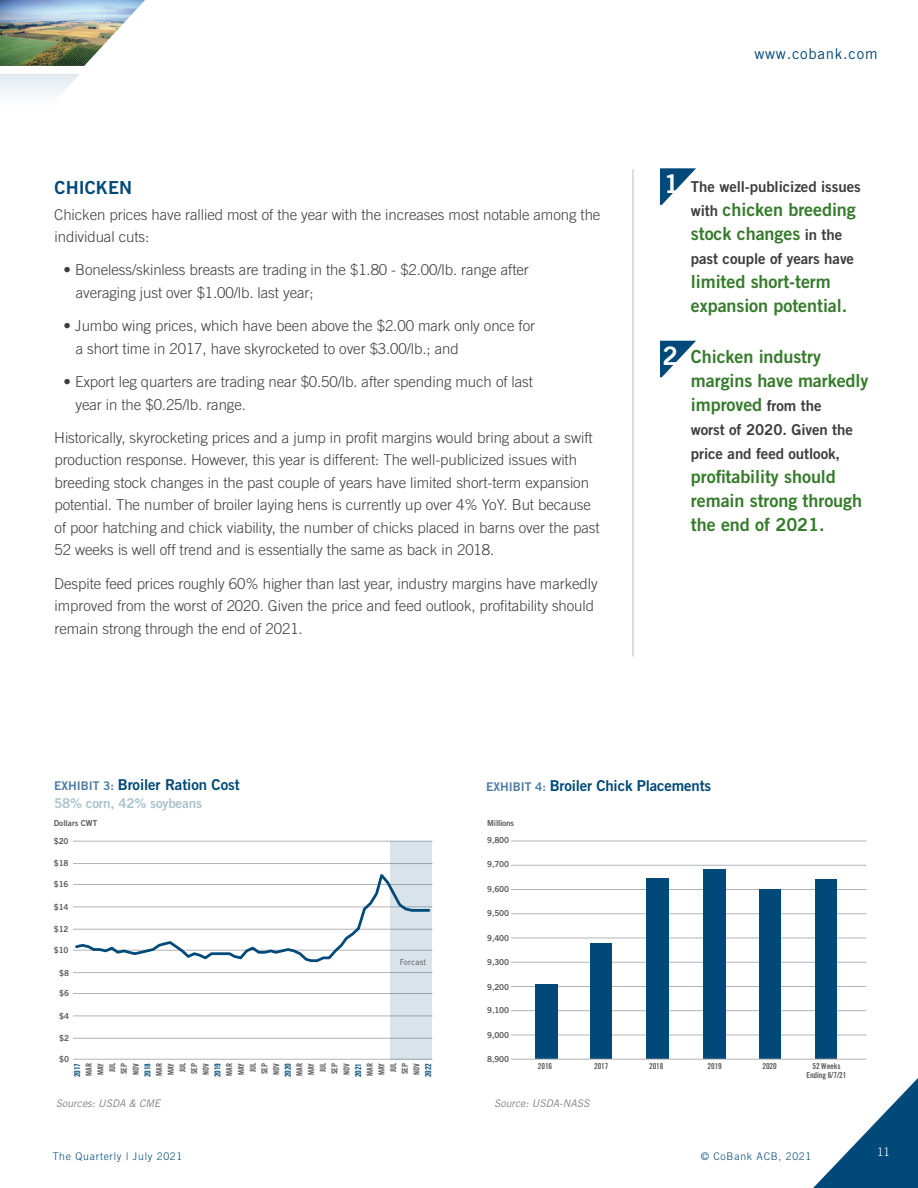
<style>
.page{position:relative;width:918px;height:1188px;background:#fff}
.page>*{position:absolute;margin:0;border:0;box-sizing:border-box;transform-origin:0 0}
.t1{font:25.5px "Trade Gothic Bold Two";color:#fff}
.t2{font:18px/24px "Trade Gothic Bold Two";letter-spacing:-.005em;color:#357b2b}
.t3{font:18px "Trade Gothic Bold Two";letter-spacing:.005em;color:#004978}
.t4{font:300 15px/22.5px "Trade Gothic";letter-spacing:-.005em;color:#3e3d3e}
.t5{font:15px/24px "Trade Gothic Bold Two";letter-spacing:-.005em;color:#3e3d3e}
.t6{font:15px "Trade Gothic Bold Two";letter-spacing:-.01em;color:#004978}
.t7{font:15px "Trade Gothic";letter-spacing:.05em;color:#004978}
.t8{font:13.5px "Trade Gothic Bold Two";letter-spacing:-.015em;color:#acc3cf}
.t9{font:300 11.7px "Trade Gothic";color:#fff}
.t10{font:300 10.5px "Trade Gothic";letter-spacing:.07em;color:#004978}
.t11{font:italic 10.5px "Trade Gothic";color:#808285}
.t12{font:8.25px/11.7px "Trade Gothic Bold Cond Twenty";color:#595959;text-align:justify}
.t13{font:8.25px "Trade Gothic Bold Two";letter-spacing:-.025em;color:#595959}
.t14{font:8.25px "Trade Gothic Bold Cond Twenty";color:#004978}
.t15{font:8.25px "Trade Gothic Bold Two";color:#595959}
.t16{font:8.25px "Trade Gothic";letter-spacing:.025em;color:#595959}
.s1{font-size:15px;color:#3e3d3e}
.s2{font-size:12px;color:#4f7da4}
</style>
<div class="page">
<svg style="left:813px;top:1078px;width:105px;height:110px"></svg>
<img style="left:0;top:0;width:145px;height:66px">
<hr style="left:73px;top:1038px;width:359px;height:1px;background:#b2b3b7">
<hr style="left:73px;top:1016px;width:359px;height:1px;background:#b2b3b7">
<hr style="left:73px;top:993px;width:359px;height:1px;background:#b2b3b7">
<hr style="left:73px;top:972px;width:359px;height:1px;background:#b2b3b7">
<hr style="left:73px;top:863px;width:359px;height:1px;background:#b2b3b7">
<hr style="left:73px;top:841px;width:359px;height:1px;background:#b2b3b7">
<hr style="left:73px;top:1059px;width:359px;height:1px;background:#b2b3b7">
<svg style="left:73px;top:870px;width:318px;height:93px"></svg>
<svg style="left:391px;top:842px;width:41px;height:217px;background:#d2dde5"></svg>
<hr style="left:511px;top:1035px;width:355px;height:1px;background:#b2b3b7">
<hr style="left:511px;top:1010px;width:355px;height:1px;background:#b2b3b7">
<hr style="left:511px;top:986px;width:355px;height:1px;background:#b2b3b7">
<hr style="left:511px;top:962px;width:355px;height:1px;background:#b2b3b7">
<hr style="left:511px;top:938px;width:355px;height:1px;background:#b2b3b7">
<hr style="left:511px;top:913px;width:355px;height:1px;background:#b2b3b7">
<hr style="left:511px;top:889px;width:355px;height:1px;background:#b2b3b7">
<hr style="left:511px;top:865px;width:355px;height:1px;background:#b2b3b7">
<hr style="left:511px;top:841px;width:355px;height:1px;background:#b2b3b7">
<div style="left:759px;top:889px;width:22px;height:170px;background:#004978"></div>
<div style="left:815px;top:879px;width:22px;height:180px;background:#004978"></div>
<div style="left:703px;top:869px;width:22px;height:190px;background:#004978"></div>
<div style="left:646px;top:878px;width:22px;height:181px;background:#004978"></div>
<div style="left:590px;top:943px;width:22px;height:116px;background:#004978"></div>
<div style="left:535px;top:984px;width:23px;height:75px;background:#004978"></div>
<hr style="left:511px;top:1059px;width:355px;height:1px;background:#b2b3b7">
<svg style="left:660px;top:168px;width:36px;height:37px"></svg>
<svg style="left:660px;top:341px;width:36px;height:36px"></svg>
<hr style="left:633px;top:169px;width:1px;height:488px;background:#abc3d0">
<p class="t3" style="left:55px;top:176px;width:79px">CHICKEN</p>
<p class="t4" style="left:54px;top:203px;width:548px">Chicken prices have rallied most of the year with the increases most notable among the individual cuts:</p>
<p class="t4" style="left:76px;top:259px;width:455px;text-indent:-12px">• Boneless/skinless breasts are trading in the $1.80 - $2.00/lb. range after averaging just over $1.00/lb. last year;</p>
<p class="t4" style="left:76px;top:314px;width:461px;text-indent:-12px">• Jumbo wing prices, which have been above the $2.00 mark only once for a short time in 2017, have skyrocketed to over $3.00/lb.; and</p>
<p class="t4" style="left:75px;top:370px;width:459px;text-indent:-12px">• Export leg quarters are trading near $0.50/lb. after spending much of last year in the $0.25/lb. range.</p>
<p class="t4" style="left:54px;top:426px;width:547px">Historically, skyrocketing prices and a jump in profit margins would bring about a swift production response. However, this year is different: The well-publicized issues with breeding stock changes in the past couple of years have limited short-term expansion potential. The number of broiler laying hens is currently up over 4% YoY. But because of poor hatching and chick viability, the number of chicks placed in barns over the past 52 weeks is well off trend and is essentially the same as back in 2018.</p>
<p class="t4" style="left:54px;top:572px;width:545px">Despite feed prices roughly 60% higher than last year, industry margins have markedly improved from the worst of 2020. Given the price and feed outlook, profitability should remain strong through the end of 2021.</p>
<p class="t7" style="left:754px;top:45px;width:125px">www.cobank.com</p>
<h1 class="t1" style="left:664px;top:168px;width:17px">1</h1>
<h1 class="t1" style="left:663px;top:340px;width:17px">2</h1>
<p class="t5" style="left:691px;top:174px;width:171px">The well-publicized issues</p>
<p class="t2" style="left:691px;top:197px;width:166px"><span class="s1">with</span> chicken breeding stock changes <span class="s1">in the</span></p>
<p class="t5" style="left:691px;top:246px;width:165px">past couple of years have</p>
<p class="t2" style="left:691px;top:269px;width:158px">limited short-term expansion potential.</p>
<p class="t2" style="left:691px;top:344px;width:179px">Chicken industry margins have markedly improved <span class="s1">from the</span></p>
<p class="t5" style="left:691px;top:417px;width:163px">worst of 2020. Given the price and feed outlook,</p>
<p class="t2" style="left:691px;top:464px;width:173px">profitability should remain strong through the end of 2021.</p>
<p class="t6" style="left:54px;top:775px;width:187px"><span class="s2">EXHIBIT 3:</span> Broiler Ration Cost</p>
<p class="t8" style="left:54px;top:795px;width:149px">58% corn, 42% soybeans</p>
<p class="t6" style="left:486px;top:777px;width:227px"><span class="s2">EXHIBIT 4:</span> Broiler Chick Placements</p>
<p class="t15" style="left:54px;top:818px;width:45px">Dollars CWT</p>
<p class="t13" style="left:487px;top:818px;width:28px">Millions</p>
<p class="t13" style="left:54px;top:836px;width:16px">$20</p>
<p class="t13" style="left:487px;top:835px;width:23px">9,800</p>
<p class="t13" style="left:54px;top:858px;width:16px">$18</p>
<p class="t13" style="left:487px;top:859px;width:23px">9,700</p>
<p class="t13" style="left:54px;top:879px;width:16px">$16</p>
<p class="t13" style="left:487px;top:884px;width:23px">9,600</p>
<p class="t13" style="left:54px;top:902px;width:16px">$14</p>
<p class="t13" style="left:487px;top:908px;width:23px">9,500</p>
<p class="t13" style="left:54px;top:924px;width:16px">$12</p>
<p class="t13" style="left:487px;top:933px;width:23px">9,400</p>
<p class="t13" style="left:54px;top:945px;width:16px">$10</p>
<p class="t16" style="left:400px;top:957px;width:28px">Forcast</p>
<p class="t13" style="left:487px;top:957px;width:23px">9,300</p>
<p class="t13" style="left:59px;top:968px;width:11px">$8</p>
<p class="t13" style="left:59px;top:988px;width:11px">$6</p>
<p class="t13" style="left:487px;top:981px;width:23px">9,200</p>
<p class="t13" style="left:59px;top:1011px;width:11px">$4</p>
<p class="t13" style="left:487px;top:1005px;width:23px">9,100</p>
<p class="t13" style="left:59px;top:1033px;width:11px">$2</p>
<p class="t13" style="left:487px;top:1029px;width:23px">9,000</p>
<p class="t13" style="left:59px;top:1054px;width:11px">$0</p>
<p class="t14" style="left:72px;top:1077px;width:16px;rotate:-90deg">2017</p>
<p class="t12" style="left:83px;top:1076px;width:14px;rotate:-90deg">MAR MAY JUL SEP NOV</p>
<p class="t14" style="left:142px;top:1077px;width:16px;rotate:-90deg">2018</p>
<p class="t12" style="left:153px;top:1076px;width:14px;rotate:-90deg">MAR MAY JUL SEP NOV</p>
<p class="t14" style="left:213px;top:1077px;width:16px;rotate:-90deg">2019</p>
<p class="t12" style="left:223px;top:1076px;width:14px;rotate:-90deg">MAR MAY JUL SEP NOV</p>
<p class="t14" style="left:283px;top:1077px;width:16px;rotate:-90deg">2020</p>
<p class="t12" style="left:294px;top:1076px;width:14px;rotate:-90deg">MAR MAY JUL SEP NOV</p>
<p class="t14" style="left:353px;top:1077px;width:16px;rotate:-90deg">2021</p>
<p class="t12" style="left:364px;top:1076px;width:14px;rotate:-90deg">MAR MAY JUL SEP NOV</p>
<p class="t14" style="left:423px;top:1077px;width:16px;rotate:-90deg">2022</p>
<p class="t11" style="left:56px;top:1096px;width:106px">Sources: USDA &amp; CME</p>
<p class="t13" style="left:487px;top:1053px;width:23px">8,900</p>
<p class="t12" style="left:538px;top:1060px;width:16px">2016</p>
<p class="t12" style="left:594px;top:1060px;width:16px">2017</p>
<p class="t12" style="left:649px;top:1060px;width:16px">2018</p>
<p class="t12" style="left:708px;top:1060px;width:16px">2019</p>
<p class="t12" style="left:763px;top:1060px;width:16px">2020</p>
<p class="t12" style="left:807px;top:1061px;width:41px;line-height:9.3px;text-align:center">52 Weeks<br>Ending 6/7/21</p>
<p class="t11" style="left:494px;top:1097px;width:97px">Source: USDA-NASS</p>
<p class="t10" style="left:53px;top:1150px;width:131px">The Quarterly | July 2021</p>
<p class="t10" style="left:701px;top:1150px;width:112px">© CoBank ACB, 2021</p>
<p class="t9" style="left:877px;top:1145px;width:14px">11</p>
</div>
